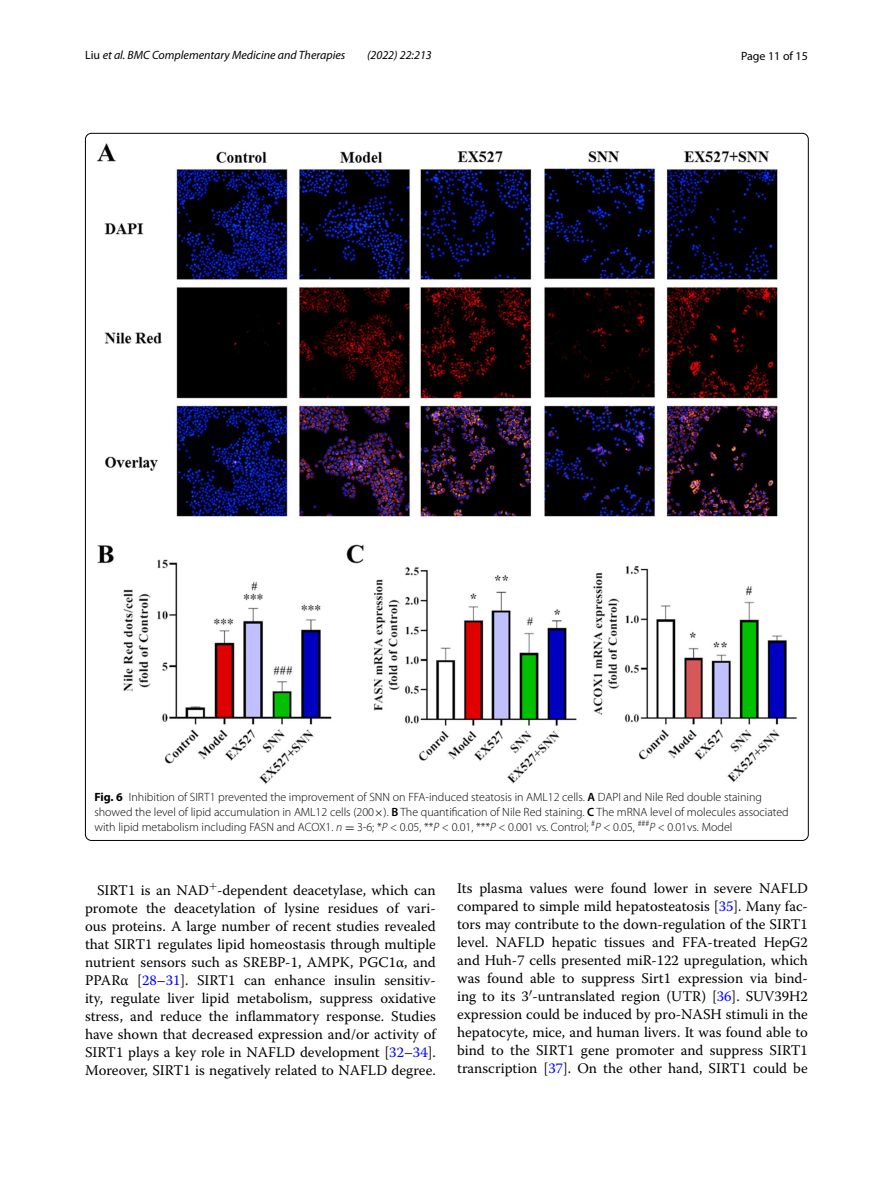
<style>
.page{position:relative;width:893px;height:1187px;background:#fff}
.page>*{position:absolute;margin:0;border:0;box-sizing:border-box;transform-origin:0 0}
.t1{font:14.7px/18px "Warnock Pro";color:#000;text-align:justify}
.t2{font:300 12px/15px "Myriad Pro";color:#000}
.t3{font:italic 12px "Myriad Pro";color:#000}
.t4{font:12px "Myriad Pro";color:#000}
.s1{font-style:normal}
.s2{font-weight:700}
.s3{font-weight:600}
.s4{font-family:"MTSY";font-weight:400}
.s5{font-style:italic}
.s6{color:#00f}
</style>
<div class="page">
<img style="left:97px;top:143px;width:700px;height:642px">
<p class="t3" style="left:85px;top:48px;width:262px"><span class="s1">Liu</span> et al. BMC Complementary Medicine and Therapies</p>
<p class="t3" style="left:367px;top:48px;width:66px">(2022) 22:213</p>
<p class="t4" style="left:741px;top:48px;width:68px">Page 11 of 15</p>
<p class="t2" style="left:94px;top:789px;width:696px"><span class="s2">Fig. 6</span> Inhibition of SIRT1 prevented the improvement of SNN on FFA-induced steatosis in AML12 cells. <span class="s3">A</span> DAPI and Nile Red double staining showed the level of lipid accumulation in AML12 cells (200<span class="s4">×</span>). <span class="s3">B</span> The quantification of Nile Red staining. <span class="s3">C</span> The mRNA level of molecules associated with lipid metabolism including FASN and ACOX1. <span class="s5">n</span> <span class="s4">=</span> 3-6; *<span class="s5">P</span> &lt; 0.05, **<span class="s5">P</span> &lt; 0.01, ***<span class="s5">P</span> &lt; 0.001 vs. Control; <sup>#</sup><span class="s5">P</span> &lt; 0.05, <sup>###</sup><span class="s5">P</span> &lt; 0.01vs. Model</p>
<p class="t1" style="left:85px;top:881px;width:352px;text-indent:12px">SIRT1 is an NAD<sup>+</sup>-dependent deacetylase, which can promote the deacetylation of lysine residues of vari&shy;ous proteins. A large number of recent studies revealed that SIRT1 regulates lipid homeostasis through multiple nutrient sensors such as SREBP-1, AMPK, PGC1α, and PPARα [<span class="s6">28</span>–<span class="s6">31</span>]. SIRT1 can enhance insulin sensitiv&shy;ity, regulate liver lipid metabolism, suppress oxidative stress, and reduce the inflammatory response. Studies have shown that decreased expression and/or activity of SIRT1 plays a key role in NAFLD development [<span class="s6">32</span>–<span class="s6">34</span>].<br>Moreover, SIRT1 is negatively related to NAFLD degree.</p>
<p class="t1" style="left:457px;top:879px;width:352px">Its plasma values were found lower in severe NAFLD compared to simple mild hepatosteatosis [<span class="s6">35</span>]. Many fac&shy;tors may contribute to the down-regulation of the SIRT1 level. NAFLD hepatic tissues and FFA-treated HepG2 and Huh-7 cells presented miR-122 upregulation, which was found able to suppress Sirt1 expression via bind&shy;ing to its 3 -untranslated region (UTR) [<span class="s6">36</span>]. SUV39H2 expression could be induced by pro-NASH stimuli in the hepatocyte, mice, and human livers. It was found able to bind to the SIRT1 gene promoter and suppress SIRT1 transcription [<span class="s6">37</span>]. On the other hand, SIRT1 could be</p>
</div>
